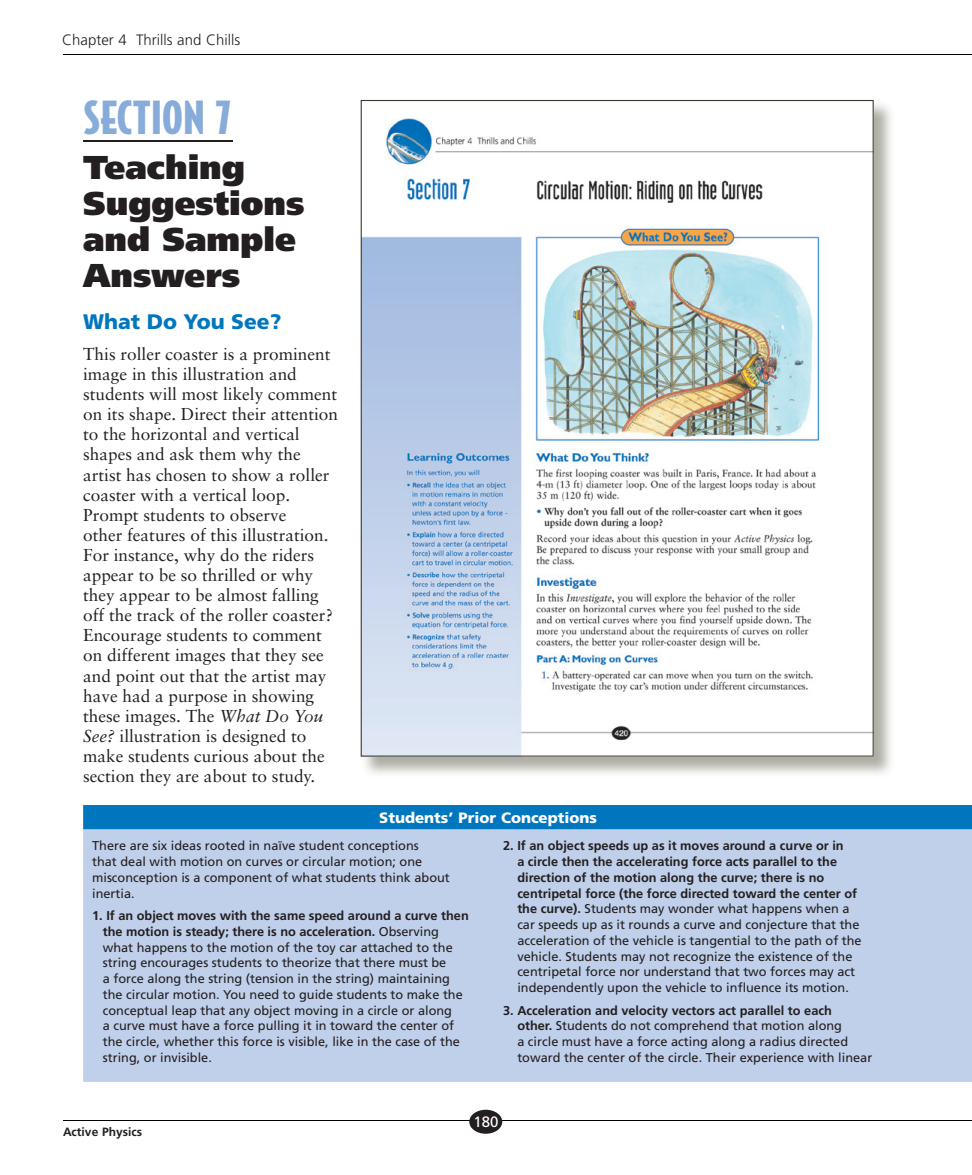
<style>
.page{position:relative;width:972px;height:1175px;background:#fff}
.page>*{position:absolute;margin:0;border:0;box-sizing:border-box;transform-origin:0 0}
.t1{font:900 42px "OPTI Jake";color:#88acd9}
.t2{font:900 33px/36px "Frutiger";color:#231f20}
.t3{font:900 21px "Frutiger";color:#0076be}
.t4{font:17.25px/20.1px "Sabon";color:#231f20}
.t5{font:900 15px "Frutiger";color:#fff}
.t6{font:300 15px "Frutiger";color:#231f20}
.t7{font:15px "Frutiger";color:#fff}
.t8{font:12.75px/15.8px "Frutiger";color:#231f20}
.t9{font:700 12px "Frutiger";color:#231f20}
.s1{font-style:italic}
.s2{font-weight:700}
</style>
<div class="page">
<hr style="left:63px;top:54px;width:909px;height:1px;background:#000">
<hr style="left:63px;top:1120px;width:909px;height:1px;background:#000">
<div style="left:469px;top:1109px;width:33px;height:24px;background:#231f20;border-radius:50%"></div>
<svg style="left:361px;top:100px;width:513px;height:656px"></svg>
<hr style="left:83px;top:140px;width:150px;height:2px;background:#231f20">
<div style="left:83px;top:805px;width:889px;height:24px;background:#0076be"></div>
<div style="left:83px;top:829px;width:889px;height:252px;background:#c0d0ea"></div>
<p class="t6" style="left:62px;top:31px;width:179px">Chapter 4 Thrills and Chills</p>
<h1 class="t1" style="left:83px;top:89px;width:151px">SECTION 7</h1>
<h2 class="t2" style="left:83px;top:149px;width:223px">Teaching<br>Suggestions and Sample<br>Answers</h2>
<h3 class="t3" style="left:83px;top:309px;width:200px">What Do You See?</h3>
<p class="t4" style="left:83px;top:344px;width:256px">This roller coaster is a prominent image in this illustration and students will most likely comment on its shape. Direct their attention to the horizontal and vertical shapes and ask them why the artist has chosen to show a roller coaster with a vertical loop.<br>Prompt students to observe<br>other features of this illustration.<br>For instance, why do the riders appear to be so thrilled or why they appear to be almost falling off the track of the roller coaster?<br>Encourage students to comment on different images that they see and point out that the artist may have had a purpose in showing these images. The <span class="s1">What Do You<br>See?</span> illustration is designed to make students curious about the section they are about to study.</p>
<p class="t5" style="left:379px;top:808px;width:219px">Students’ Prior Conceptions</p>
<p class="t8" style="left:92px;top:837px;width:359px">There are six ideas rooted in naïve student conceptions<br>that deal with motion on curves or circular motion; one misconception is a component of what students think about inertia.</p>
<p class="t8" style="left:103px;top:907px;width:368px;text-indent:-11px"><span class="s2">1. If an object moves with the same speed around a curve then the motion is steady; there is no acceleration.</span> Observing what happens to the motion of the toy car attached to the string encourages students to theorize that there must be<br>a force along the string (tension in the string) maintaining the circular motion. You need to guide students to make the conceptual leap that any object moving in a circle or along<br>a curve must have a force pulling it in toward the center of the circle, whether this force is visible, like in the case of the string, or invisible.</p>
<p class="t8" style="left:517px;top:837px;width:346px;text-indent:-14px"><span class="s2">2. If an object speeds up as it moves around a curve or in<br>a circle then the accelerating force acts parallel to the direction of the motion along the curve; there is no centripetal force (the force directed toward the center of the curve).</span> Students may wonder what happens when a car speeds up as it rounds a curve and conjecture that the acceleration of the vehicle is tangential to the path of the vehicle. Students may not recognize the existence of the centripetal force nor understand that two forces may act independently upon the vehicle to influence its motion.</p>
<p class="t8" style="left:517px;top:1002px;width:356px;text-indent:-14px"><span class="s2">3. Acceleration and velocity vectors act parallel to each<br>other.</span> Students do not comprehend that motion along<br>a circle must have a force acting along a radius directed toward the center of the circle. Their experience with linear</p>
<p class="t9" style="left:63px;top:1124px;width:81px">Active Physics</p>
<p class="t7" style="left:474px;top:1112px;width:27px">180</p>
</div>
